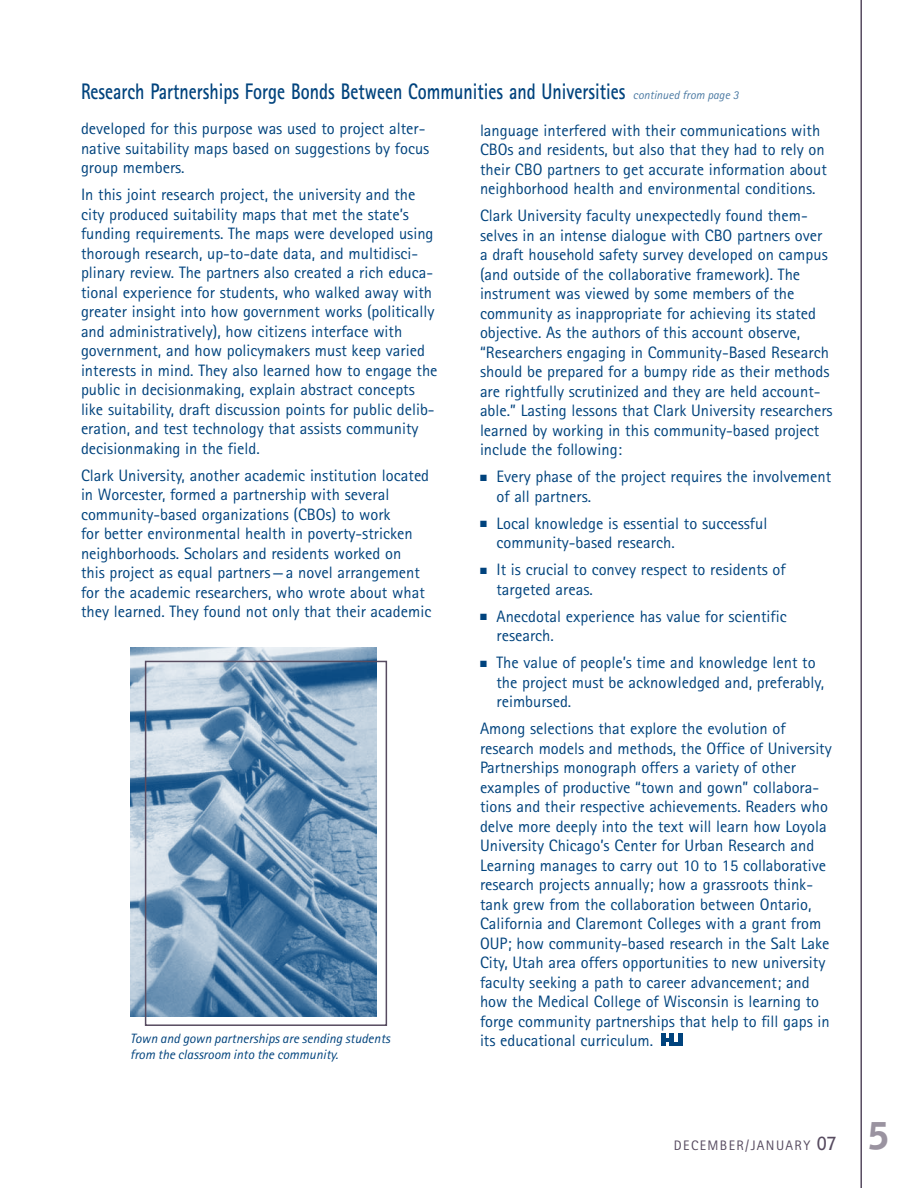
<style>
.page{position:relative;width:918px;height:1188px;background:#fff}
.page>*{position:absolute;margin:0;border:0;box-sizing:border-box;transform-origin:0 0}
.t1{font:700 22.5px "Rotis Sans Serif";color:#00437d;scale:.8 1}
.body_text{font:16.5px/19.5px "Rotis Sans Serif";color:#00437d}
.Bullet_1_m{font:16.5px/19.5px "Rotis Sans Serif";color:#00437d}
.t2{font:13.8px "Rotis Sans Serif";letter-spacing:.1em;color:#574b60}
.t3{font:italic 13.5px/16.5px "Rotis Sans Serif";color:#00437d}
.s1{font-weight:400;font-style:italic;font-size:12px;color:#4d7ba4}
.s2{font-family:"Bell Gothic";font-weight:700;font-size:18px}
</style>
<div class="page">
<hr style="left:860px;top:0;width:2px;height:1188px;background:#574b60">
<hr style="left:662px;top:1033px;width:4px;height:13px;background:#00437d">
<hr style="left:670px;top:1033px;width:4px;height:13px;background:#00437d">
<div style="left:678px;top:1033px;width:5px;height:13px;background:#00437d"></div>
<svg style="left:675px;top:1042px;width:3px;height:4px"></svg>
<img style="left:130px;top:648px;width:246px;height:368px">
<div style="left:145px;top:661px;width:242px;height:365px;border:2px solid #574b60"></div>
<h1 class="t1" style="left:81px;top:77px;width:824px">Research Partnerships Forge Bonds Between Communities and Universities <span class="s1">continued from page 3</span></h1>
<p class="body_text" style="left:81px;top:119px;width:350px">developed for this purpose was used to project alter&shy;native suitability maps based on suggestions by focus group members.</p>
<p class="body_text" style="left:81px;top:185px;width:358px">In this joint research project, the university and the city produced suitability maps that met the state’s funding requirements. The maps were developed using thorough research, up-to-date data, and multidisci&shy;plinary review. The partners also created a rich educa&shy;tional experience for students, who walked away with greater insight into how government works (politically and administratively), how citizens interface with government, and how policymakers must keep varied interests in mind. They also learned how to engage the public in decisionmaking, explain abstract concepts like suitability, draft discussion points for public delib&shy;eration, and test technology that assists community decisionmaking in the field.</p>
<p class="body_text" style="left:81px;top:465px;width:352px">Clark University, another academic institution located in Worcester, formed a partnership with several community-based organizations (CBOs) to work<br>for better environmental health in poverty-stricken neighborhoods. Scholars and residents worked on<br>this project as equal partners—a novel arrangement for the academic researchers, who wrote about what they learned. They found not only that their academic</p>
<p class="t3" style="left:130px;top:1030px;width:262px">Town and gown partnerships are sending students from the classroom into the community.</p>
<p class="body_text" style="left:480px;top:120px;width:348px">language interfered with their communications with CBOs and residents, but also that they had to rely on their CBO partners to get accurate information about neighborhood health and environmental conditions.</p>
<p class="body_text" style="left:480px;top:206px;width:354px">Clark University faculty unexpectedly found them&shy;selves in an intense dialogue with CBO partners over a draft household safety survey developed on campus (and outside of the collaborative framework). The instrument was viewed by some members of the community as inappropriate for achieving its stated objective. As the authors of this account observe, “Researchers engaging in Community-Based Research should be prepared for a bumpy ride as their methods are rightfully scrutinized and they are held account&shy;able.” Lasting lessons that Clark University researchers learned by working in this community-based project include the following:</p>
<p class="Bullet_1_m" style="left:496px;top:467px;width:336px;text-indent:-16px">■ Every phase of the project requires the involvement of all partners.</p>
<p class="Bullet_1_m" style="left:496px;top:513px;width:272px;text-indent:-16px">■ Local knowledge is essential to successful community-based research.</p>
<p class="Bullet_1_m" style="left:496px;top:560px;width:291px;text-indent:-16px">■ It is crucial to convey respect to residents of targeted areas.</p>
<p class="Bullet_1_m" style="left:496px;top:606px;width:292px;text-indent:-16px">■ Anecdotal experience has value for scientific research.</p>
<p class="Bullet_1_m" style="left:496px;top:653px;width:329px;text-indent:-16px">■ The value of people’s time and knowledge lent to the project must be acknowledged and, preferably, reimbursed.</p>
<p class="body_text" style="left:480px;top:719px;width:353px">Among selections that explore the evolution of research models and methods, the Office of University Partnerships monograph offers a variety of other examples of productive “town and gown” collabora&shy;tions and their respective achievements. Readers who delve more deeply into the text will learn how Loyola University Chicago’s Center for Urban Research and Learning manages to carry out 10 to 15 collaborative research projects annually; how a grassroots think&shy;tank grew from the collaboration between Ontario, California and Claremont Colleges with a grant from OUP; how community-based research in the Salt Lake City, Utah area offers opportunities to new university faculty seeking a path to career advancement; and how the Medical College of Wisconsin is learning to forge community partnerships that help to fill gaps in its educational curriculum.</p>
<p class="t2" style="left:674px;top:1137px;width:165px">DECEMBER/JANUARY <span class="s2">07</span></p>
</div>
